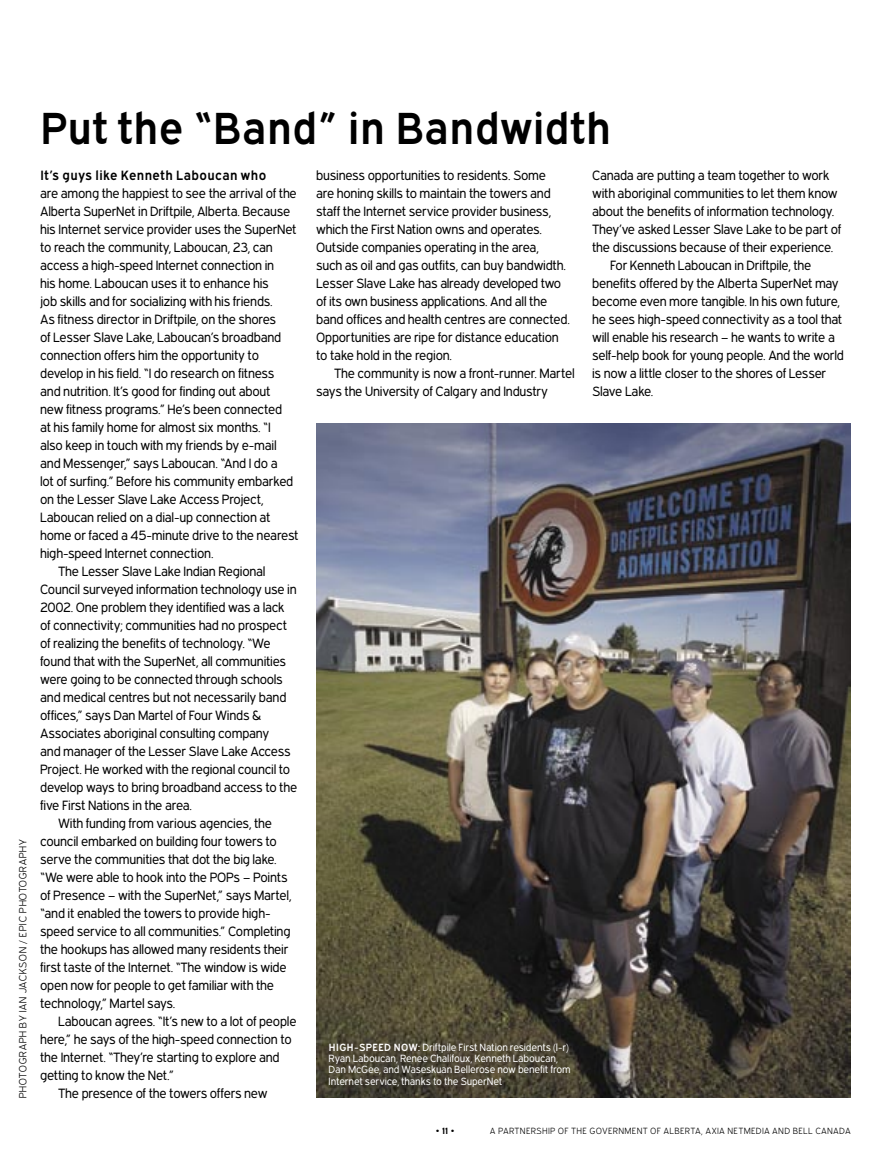
<style>
.page{position:relative;width:891px;height:1161px;background:#fff}
.page>*{position:absolute;margin:0;border:0;box-sizing:border-box;transform-origin:0 0}
.t1{font:600 45px "Expressway";letter-spacing:.02em;color:#000}
.t2{font:13.5px/18px "Expressway";letter-spacing:.03em;color:#000}
.t3{font:600 13.5px "Expressway";letter-spacing:.03em;color:#000}
.t4{font:10.5px/11.2px "Expressway";letter-spacing:.04em;color:#fff}
.t5{font:300 10.5px "Expressway";letter-spacing:.09em;color:#000}
.t6{font:300 9px "Expressway";letter-spacing:.095em;color:#000}
.s1{font-weight:600}
.s2{font-weight:700}
</style>
<div class="page">
<img style="left:316px;top:424px;width:534px;height:674px">
<p class="t5" style="left:17px;top:1098px;width:260px;rotate:-90deg">PHOTOGRAPH BY IAN JACKSON / EPIC PHOTOGRAPHY</p>
<h1 class="t1" style="left:40px;top:102px;width:572px">Put the “Band” in Bandwidth</h1>
<p class="t3" style="left:40px;top:167px;width:227px">It’s guys like Kenneth Laboucan who</p>
<p class="t2" style="left:40px;top:184px;width:258px">are among the happiest to see the arrival of the</p>
<p class="t2" style="left:40px;top:202px;width:251px">Alberta SuperNet in Driftpile, Alberta. Because</p>
<p class="t2" style="left:40px;top:220px;width:257px">his Internet service provider uses the SuperNet</p>
<p class="t2" style="left:40px;top:238px;width:234px">to reach the community, Laboucan, 23, can</p>
<p class="t2" style="left:40px;top:256px;width:235px">access a high-speed Internet connection in</p>
<p class="t2" style="left:40px;top:274px;width:230px">his home. Laboucan uses it to enhance his</p>
<p class="t2" style="left:40px;top:292px;width:233px">job skills and for socializing with his friends.</p>
<p class="t2" style="left:40px;top:310px;width:237px">As fitness director in Driftpile, on the shores</p>
<p class="t2" style="left:40px;top:328px;width:242px">of Lesser Slave Lake, Laboucan’s broadband</p>
<p class="t2" style="left:40px;top:346px;width:220px">connection offers him the opportunity to</p>
<p class="t2" style="left:40px;top:364px;width:235px">develop in his field. “I do research on fitness</p>
<p class="t2" style="left:40px;top:382px;width:231px">and nutrition. It’s good for finding out about</p>
<p class="t2" style="left:40px;top:400px;width:243px">new fitness programs.” He’s been connected</p>
<p class="t2" style="left:40px;top:418px;width:232px">at his family home for almost six months. “I</p>
<p class="t2" style="left:40px;top:436px;width:237px">also keep in touch with my friends by e-mail</p>
<p class="t2" style="left:40px;top:454px;width:238px">and Messenger,” says Laboucan. “And I do a</p>
<p class="t2" style="left:40px;top:472px;width:254px">lot of surfing.” Before his community embarked</p>
<p class="t2" style="left:40px;top:490px;width:224px">on the Lesser Slave Lake Access Project,</p>
<p class="t2" style="left:40px;top:508px;width:231px">Laboucan relied on a dial-up connection at</p>
<p class="t2" style="left:40px;top:526px;width:259px">home or faced a 45-minute drive to the nearest</p>
<p class="t2" style="left:40px;top:544px;width:174px">high-speed Internet connection.</p>
<p class="t2" style="left:58px;top:562px;width:208px">The Lesser Slave Lake Indian Regional</p>
<p class="t2" style="left:40px;top:580px;width:257px">Council surveyed information technology use in</p>
<p class="t2" style="left:40px;top:598px;width:245px">2002. One problem they identified was a lack</p>
<p class="t2" style="left:40px;top:616px;width:248px">of connectivity; communities had no prospect</p>
<p class="t2" style="left:40px;top:634px;width:231px">of realizing the benefits of technology. “We</p>
<p class="t2" style="left:40px;top:652px;width:247px">found that with the SuperNet, all communities</p>
<p class="t2" style="left:40px;top:670px;width:244px">were going to be connected through schools</p>
<p class="t2" style="left:40px;top:688px;width:247px">and medical centres but not necessarily band</p>
<p class="t2" style="left:40px;top:706px;width:222px">offices,” says Dan Martel of Four Winds &amp;</p>
<p class="t2" style="left:40px;top:724px;width:230px">Associates aboriginal consulting company</p>
<p class="t2" style="left:40px;top:742px;width:251px">and manager of the Lesser Slave Lake Access</p>
<p class="t2" style="left:40px;top:760px;width:251px">Project. He worked with the regional council to</p>
<p class="t2" style="left:40px;top:778px;width:258px">develop ways to bring broadband access to the</p>
<p class="t2" style="left:40px;top:796px;width:153px">five First Nations in the area.</p>
<p class="t2" style="left:58px;top:814px;width:215px">With funding from various agencies, the</p>
<p class="t2" style="left:40px;top:832px;width:238px">council embarked on building four towers to</p>
<p class="t2" style="left:40px;top:850px;width:237px">serve the communities that dot the big lake.</p>
<p class="t2" style="left:40px;top:868px;width:248px">“We were able to hook into the POPs – Points</p>
<p class="t2" style="left:40px;top:886px;width:252px">of Presence – with the SuperNet,” says Martel,</p>
<p class="t2" style="left:40px;top:904px;width:231px">“and it enabled the towers to provide high-</p>
<p class="t2" style="left:40px;top:922px;width:251px">speed service to all communities.” Completing</p>
<p class="t2" style="left:40px;top:940px;width:249px">the hookups has allowed many residents their</p>
<p class="t2" style="left:40px;top:958px;width:247px">first taste of the Internet. “The window is wide</p>
<p class="t2" style="left:40px;top:976px;width:235px">open now for people to get familiar with the</p>
<p class="t2" style="left:40px;top:994px;width:136px">technology,” Martel says.</p>
<p class="t2" style="left:58px;top:1012px;width:239px">Laboucan agrees. “It’s new to a lot of people</p>
<p class="t2" style="left:40px;top:1030px;width:253px">here,” he says of the high-speed connection to</p>
<p class="t2" style="left:40px;top:1048px;width:240px">the Internet. “They’re starting to explore and</p>
<p class="t2" style="left:40px;top:1066px;width:135px">getting to know the Net.”</p>
<p class="t2" style="left:58px;top:1084px;width:210px">The presence of the towers offers new</p>
<p class="t2" style="left:316px;top:166px;width:255px">business opportunities to residents. Some<br>are honing skills to maintain the towers and staff the Internet service provider business, which the First Nation owns and operates.<br>Outside companies operating in the area,<br>such as oil and gas outfits, can buy bandwidth.<br>Lesser Slave Lake has already developed two of its own business appli cations. And all the band offices and health centres are connected.<br>Opportunities are ripe for distance education to take hold in the region.</p>
<p class="t2" style="left:316px;top:364px;width:259px;text-indent:18px">The community is now a front-runner. Martel says the University of Calgary and Industry</p>
<p class="t2" style="left:592px;top:166px;width:238px">Canada are putting a team together to work</p>
<p class="t2" style="left:592px;top:184px;width:246px">with aboriginal communities to let them know</p>
<p class="t2" style="left:592px;top:202px;width:243px">about the benefits of information technology.</p>
<p class="t2" style="left:592px;top:220px;width:250px">They’ve asked Lesser Slave Lake to be part of</p>
<p class="t2" style="left:592px;top:238px;width:242px">the discussions because of their experience.</p>
<p class="t2" style="left:610px;top:256px;width:202px">For Kenneth Laboucan in Driftpile, the</p>
<p class="t2" style="left:592px;top:274px;width:248px">benefits offered by the Alberta SuperNet may</p>
<p class="t2" style="left:592px;top:292px;width:249px">become even more tangible. In his own future,</p>
<p class="t2" style="left:592px;top:310px;width:251px">he sees high-speed connectivity as a tool that</p>
<p class="t2" style="left:592px;top:328px;width:244px">will enable his research – he wants to write a</p>
<p class="t2" style="left:592px;top:346px;width:253px">self-help book for young people. And the world</p>
<p class="t2" style="left:592px;top:364px;width:235px">is now a little closer to the shores of Lesser</p>
<p class="t2" style="left:592px;top:382px;width:62px">Slave Lake.</p>
<p class="t4" style="left:329px;top:1042px;width:243px"><span class="s1">HIGH-SPEED NOW:</span> Driftpile First Nation residents (l-r)<br>Ryan Laboucan, Renee Chalifoux, Kenneth Laboucan, Dan McGee, and Waseskuan Bellerose now benefit from Internet service, thanks to the SuperNet</p>
<p class="t6" style="left:436px;top:1126px;width:19px">• <span class="s2">11</span> •</p>
<p class="t6" style="left:490px;top:1126px;width:362px">A PARTNERSHIP OF THE GOVERNMENT OF ALBERTA, AXIA NETMEDIA AND BELL CANADA</p>
</div>
